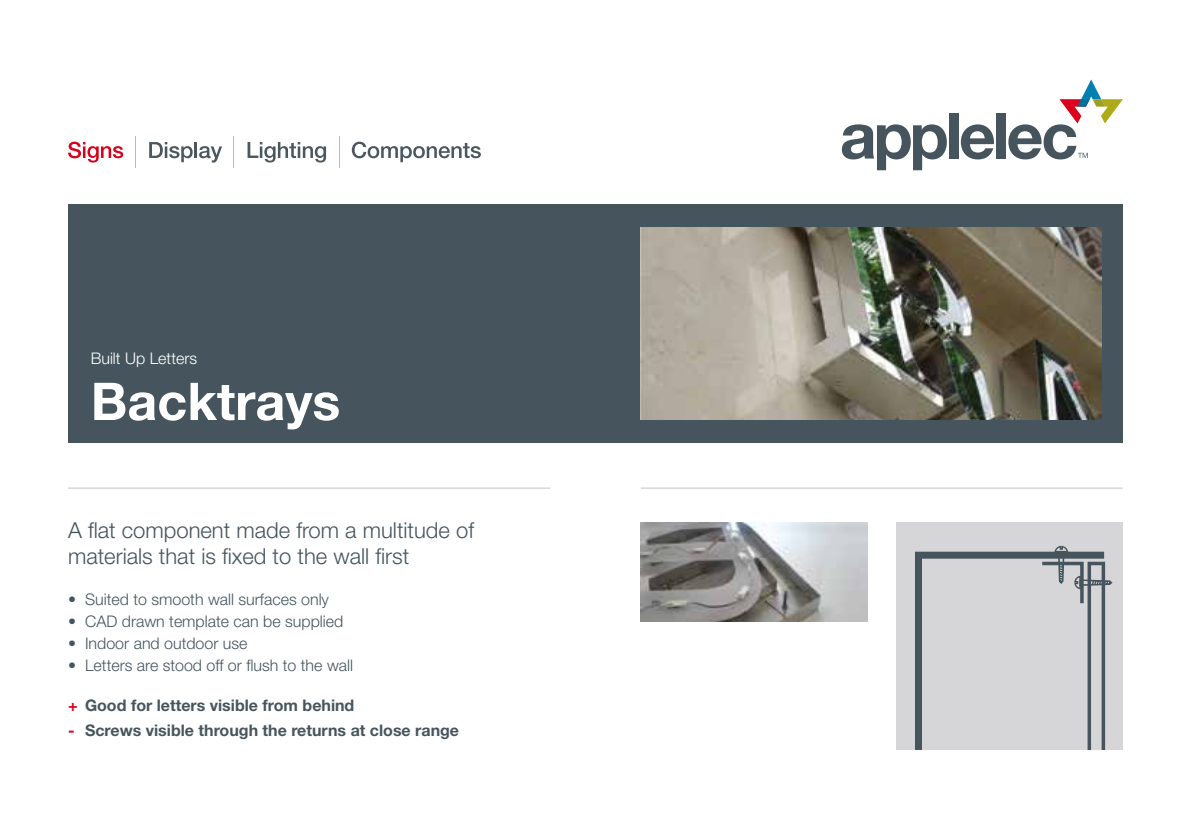
<style>
.page{position:relative;width:1191px;height:840px;background:#fff}
.page>*{position:absolute;margin:0;border:0;box-sizing:border-box;transform-origin:0 0}
.t1{font:700 52px "Helvetica Neue LT Std";color:#fff}
.t2{font:300 22px/26.4px "Helvetica Neue LT Std";color:#46555d}
.t3{font:300 16px "Helvetica Neue LT Std";color:#46555d}
.t4{font:700 16px "Helvetica Neue LT Std";color:#46555d}
.t5{font:300 16px "Helvetica Neue LT Std";color:#fff}
.s1{color:#db001b}
</style>
<div class="page">
<svg style="left:842px;top:124px;width:104px;height:46px"></svg>
<div style="left:949px;top:113px;width:9px;height:45px;background:#46555d"></div>
<svg style="left:960px;top:124px;width:34px;height:35px"></svg>
<div style="left:997px;top:113px;width:9px;height:45px;background:#46555d"></div>
<svg style="left:1008px;top:79px;width:115px;height:80px"></svg>
<hr style="left:136px;top:136px;width:1px;height:32px;background:#b7bcbf">
<hr style="left:233px;top:136px;width:1px;height:32px;background:#b7bcbf">
<hr style="left:339px;top:136px;width:1px;height:32px;background:#b7bcbf">
<svg style="left:68px;top:142px;width:55px;height:20px"></svg>
<svg style="left:149px;top:142px;width:73px;height:20px"></svg>
<svg style="left:247px;top:142px;width:79px;height:20px"></svg>
<svg style="left:352px;top:142px;width:129px;height:20px"></svg>
<div style="left:68px;top:204px;width:1055px;height:238px;background:#46555d"></div>
<img style="left:641px;top:227px;width:460px;height:193px">
<hr style="left:68px;top:487px;width:482px;height:1px;background:#c3c3c5">
<hr style="left:641px;top:487px;width:482px;height:1px;background:#c3c3c5">
<img style="left:641px;top:522px;width:226px;height:99px">
<div style="left:896px;top:522px;width:227px;height:226px;background:#d6d6d8"></div>
<svg style="left:915px;top:545px;width:197px;height:203px"></svg>
<p class="t5" style="left:91px;top:348px;width:108px">Built Up Letters</p>
<h1 class="t1" style="left:91px;top:369px;width:251px">Backtrays</h1>
<h2 class="t2" style="left:68px;top:516px;width:407px">A flat component made from a multitude of materials that is fixed to the wall first</h2>
<p class="t3" style="left:68px;top:588px;width:262px">• Suited to smooth wall surfaces only</p>
<p class="t3" style="left:68px;top:610px;width:277px">• CAD drawn template can be supplied</p>
<p class="t3" style="left:68px;top:632px;width:181px">• Indoor and outdoor use</p>
<p class="t3" style="left:68px;top:654px;width:286px">• Letters are stood off or flush to the wall</p>
<p class="t4" style="left:68px;top:695px;width:288px"><span class="s1">+</span> Good for letters visible from behind</p>
<p class="t4" style="left:68px;top:719px;width:392px"><span class="s1">-</span> Screws visible through the returns at close range</p>
</div>
